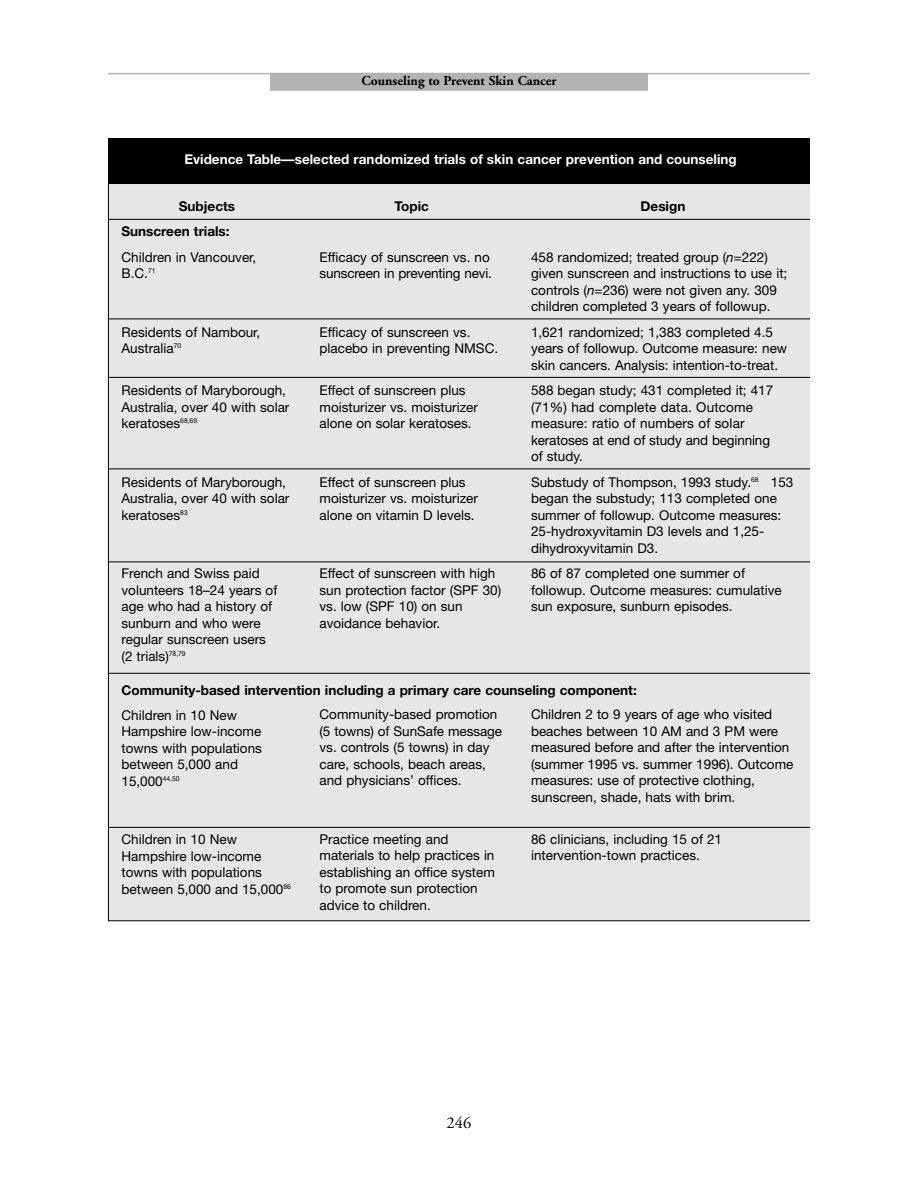
<style>
.page{position:relative;width:918px;height:1188px;background:#fff}
.page>*{position:absolute;margin:0;border:0;box-sizing:border-box;transform-origin:0 0}
.t1{font:16.5px "Adobe Garamond";color:#000}
.t2{font:13.5px/16.5px "Helvetica Neue";color:#000}
.t3{font:700 13.5px/25.5px "Helvetica Neue";color:#000}
.t4{font:700 13.5px "Helvetica Neue";color:#fff}
.t5{font:700 13.5px "Adobe Garamond";color:#000}
.s1{font-style:italic}
</style>
<div class="page">
<hr style="left:108px;top:73px;width:702px;height:1px;background:#b3b3b3">
<div style="left:270px;top:73px;width:378px;height:18px;background:#b3b3b3"></div>
<div style="left:108px;top:184px;width:705px;height:737px;background:#e6e6e6"></div>
<div style="left:108px;top:138px;width:705px;height:45px;background:#000"></div>
<hr style="left:108px;top:319px;width:810px;height:1px;background:#000">
<hr style="left:108px;top:219px;width:810px;height:1px;background:#000">
<hr style="left:108px;top:377px;width:810px;height:1px;background:#000">
<hr style="left:108px;top:469px;width:810px;height:1px;background:#000">
<hr style="left:108px;top:562px;width:810px;height:1px;background:#000">
<hr style="left:108px;top:673px;width:810px;height:1px;background:#000">
<hr style="left:108px;top:827px;width:810px;height:1px;background:#000">
<div style="left:810px;top:126px;width:108px;height:957px;background:#fff"></div>
<p class="t5" style="left:362px;top:76px;width:197px">Counseling to Prevent Skin Cancer</p>
<p class="t4" style="left:184px;top:155px;width:554px">Evidence Table—selected randomized trials of skin cancer prevention and counseling</p>
<p class="t3" style="left:122px;top:194px;width:115px;text-indent:57px">Subjects<br>Sunscreen trials:</p>
<p class="t2" style="left:122px;top:250px;width:136px">Children in Vancouver,<br>B.C.<sup>71</sup></p>
<p class="t3" style="left:395px;top:194px;width:36px">Topic</p>
<p class="t2" style="left:320px;top:250px;width:174px">Efficacy of sunscreen vs. no sunscreen in preventing nevi.</p>
<p class="t3" style="left:641px;top:194px;width:46px">Design</p>
<p class="t2" style="left:531px;top:250px;width:258px">458 randomized; treated group (<span class="s1">n</span>=222) given sunscreen and instructions to use it; controls (<span class="s1">n</span>=236) were not given any. 309 children completed 3 years of followup.</p>
<p class="t2" style="left:531px;top:325px;width:258px">1,621 randomized; 1,383 completed 4.5 years of followup. Outcome measure: new skin cancers. Analysis: intention-to-treat.</p>
<p class="t2" style="left:531px;top:384px;width:244px">588 began study; 431 completed it; 417 (71%) had complete data. Outcome measure: ratio of numbers of solar keratoses at end of study and beginning of study.</p>
<p class="t2" style="left:531px;top:475px;width:264px">Substudy of Thompson, 1993 study.<sup>68</sup> 153 began the substudy; 113 completed one summer of followup. Outcome measures:<br>25-hydroxyvitamin D3 levels and 1,25- dihydroxyvitamin D3.</p>
<p class="t2" style="left:531px;top:567px;width:252px">86 of 87 completed one summer of followup. Outcome measures: cumulative sun exposure, sunburn episodes.</p>
<p class="t2" style="left:122px;top:325px;width:140px">Residents of Nambour,<br>Australia<sup>70</sup></p>
<p class="t2" style="left:122px;top:384px;width:169px">Residents of Maryborough,<br>Australia, over 40 with solar keratoses<sup>68,69</sup></p>
<p class="t2" style="left:320px;top:325px;width:180px">Efficacy of sunscreen vs. placebo in preventing NMSC.</p>
<p class="t2" style="left:320px;top:384px;width:160px">Effect of sunscreen plus moisturizer vs. moisturizer alone on solar keratoses.</p>
<p class="t2" style="left:122px;top:475px;width:169px">Residents of Maryborough,<br>Australia, over 40 with solar keratoses<sup>83</sup></p>
<p class="t2" style="left:320px;top:475px;width:160px">Effect of sunscreen plus moisturizer vs. moisturizer alone on vitamin D levels.</p>
<p class="t2" style="left:122px;top:567px;width:157px">French and Swiss paid volunteers 18–24 years of age who had a history of sunburn and who were regular sunscreen users (2 trials)<sup>78,79</sup></p>
<p class="t2" style="left:320px;top:567px;width:183px">Effect of sunscreen with high sun protection factor (SPF 30) vs. low (SPF 10) on sun avoidance behavior.</p>
<p class="t3" style="left:122px;top:679px;width:517px">Community-based intervention including a primary care counseling component:</p>
<p class="t2" style="left:122px;top:708px;width:142px">Children in 10 New<br>Hampshire low-income towns with populations between 5,000 and<br>15,000<sup>44,50</sup></p>
<p class="t2" style="left:320px;top:708px;width:184px">Community-based promotion (5 towns) of SunSafe message vs. controls (5 towns) in day care, schools, beach areas, and physicians’ offices.</p>
<p class="t2" style="left:531px;top:708px;width:264px">Children 2 to 9 years of age who visited beaches between 10 AM and 3 PM were measured before and after the intervention (summer 1995 vs. summer 1996). Outcome measures: use of protective clothing, sunscreen, shade, hats with brim.</p>
<p class="t2" style="left:531px;top:832px;width:193px">86 clinicians, including 15 of 21 intervention-town practices.</p>
<p class="t2" style="left:320px;top:832px;width:177px">Practice meeting and materials to help practices in establishing an office system to promote sun protection advice to children.</p>
<p class="t2" style="left:122px;top:832px;width:171px">Children in 10 New<br>Hampshire low-income towns with populations between 5,000 and 15,000<sup>86</sup></p>
<p class="t1" style="left:447px;top:1116px;width:26px">246</p>
</div>
